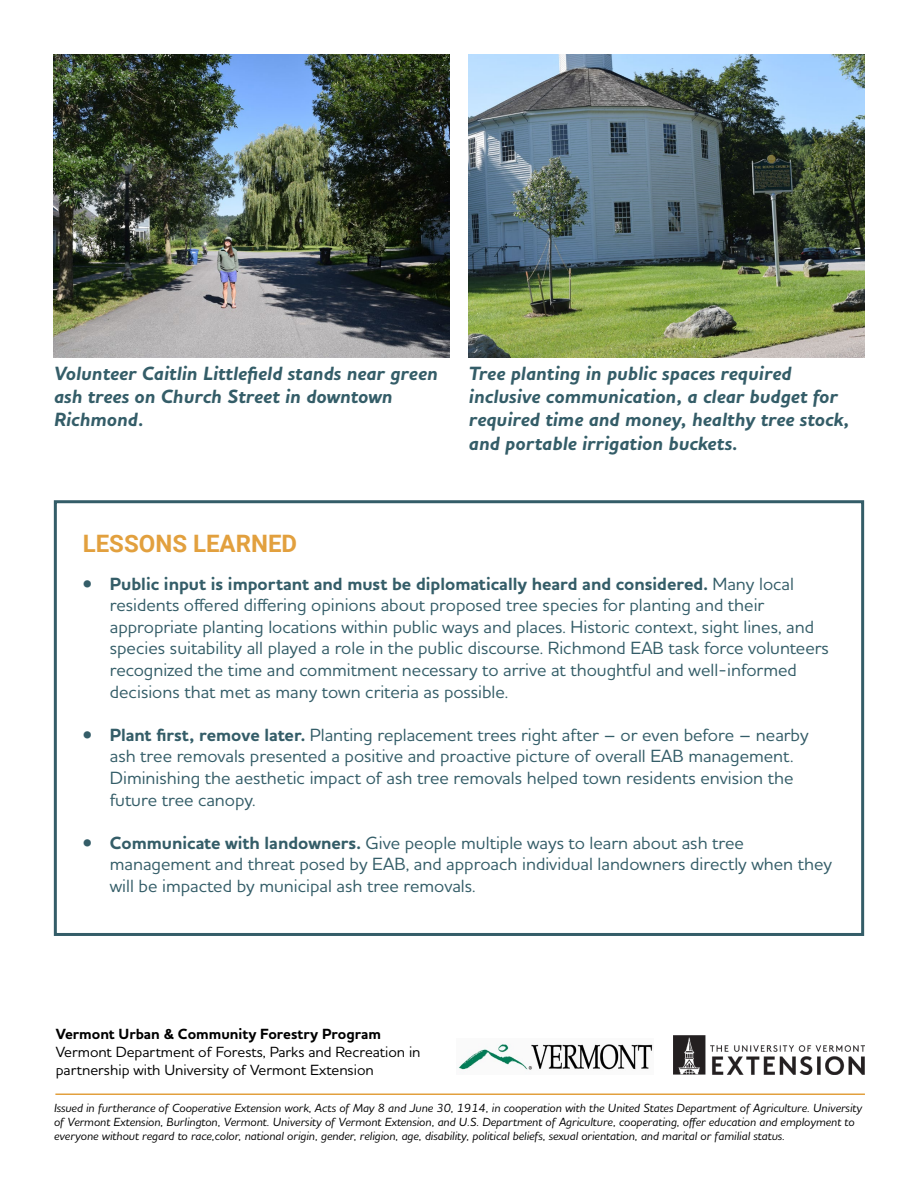
<style>
.page{position:relative;width:918px;height:1188px;background:#fff}
.page>*{position:absolute;margin:0;border:0;box-sizing:border-box;transform-origin:0 0}
.t1{font:700 24px "Roboto";color:#e2a03e}
.t2{font:italic 700 19.5px/23.4px "Houschka Pro";color:#345d68}
.t3{font:500 18px/21.6px "Houschka Pro";color:#345d68}
.t4{font:500 15px/18px "Houschka Pro";color:#000}
.t5{font:700 15px "Houschka Pro";color:#000}
.t6{font:italic 500 12px/14.4px "Houschka Pro";color:#000}
.s1{font-weight:700}
</style>
<div class="page">
<div style="left:54px;top:500px;width:810px;height:436px;background:#fff;border:3px solid #345d68"></div>
<img style="left:673px;top:1035px;width:192px;height:40px">
<img style="left:458px;top:1044px;width:195px;height:26px">
<hr style="left:55px;top:1094px;width:810px;height:1px;background:#e2a03e">
<img style="left:54px;top:54px;width:396px;height:304px">
<img style="left:468px;top:54px;width:396px;height:304px">
<p class="t2" style="left:54px;top:362px;width:385px">Volunteer Caitlin Littlefield stands near green ash trees on Church Street in downtown<br>Richmond.</p>
<p class="t2" style="left:469px;top:362px;width:382px">Tree planting in public spaces required inclusive communication, a clear budget for required time and money, healthy tree stock, and portable irrigation buckets.</p>
<h1 class="t1" style="left:83px;top:527px;width:216px">LESSONS LEARNED</h1>
<p class="t3" style="left:110px;top:572px;width:721px;text-indent:-27px"><span class="s1">• Public input is important and must be diplomatically heard and considered.</span> Many local residents offered differing opinions about proposed tree species for planting and their appropriate planting locations within public ways and places. Historic context, sight lines, and species suitability all played a role in the public discourse. Richmond EAB task force volunteers recognized the time and commitment necessary to arrive at thoughtful and well-informed decisions that met as many town criteria as possible.</p>
<p class="t3" style="left:110px;top:723px;width:700px;text-indent:-27px"><span class="s1">• Plant first, remove later.</span> Planting replacement trees right after – or even before – nearby ash tree removals presented a positive and proactive picture of overall EAB management.<br>Diminishing the aesthetic impact of ash tree removals helped town residents envision the future tree canopy.</p>
<p class="t3" style="left:110px;top:831px;width:724px;text-indent:-27px"><span class="s1">• Communicate with landowners.</span> Give people multiple ways to learn about ash tree management and threat posed by EAB, and approach individual landowners directly when they will be impacted by municipal ash tree removals.</p>
<p class="t5" style="left:56px;top:1025px;width:327px">Vermont Urban &amp; Community Forestry Program</p>
<p class="t4" style="left:56px;top:1043px;width:366px">Vermont Department of Forests, Parks and Recreation in partnership with University of Vermont Extension</p>
<p class="t6" style="left:54px;top:1100px;width:810px">Issued in furtherance of Cooperative Extension work, Acts of May 8 and June 30, 1914, in cooperation with the United States Department of Agriculture. University of Vermont Extension, Burlington, Vermont. University of Vermont Extension, and U.S. Department of Agriculture, cooperating, offer education and employment to everyone without regard to race,color, national origin, gender, religion, age, disability, political beliefs, sexual orientation, and marital or familial status.</p>
</div>
